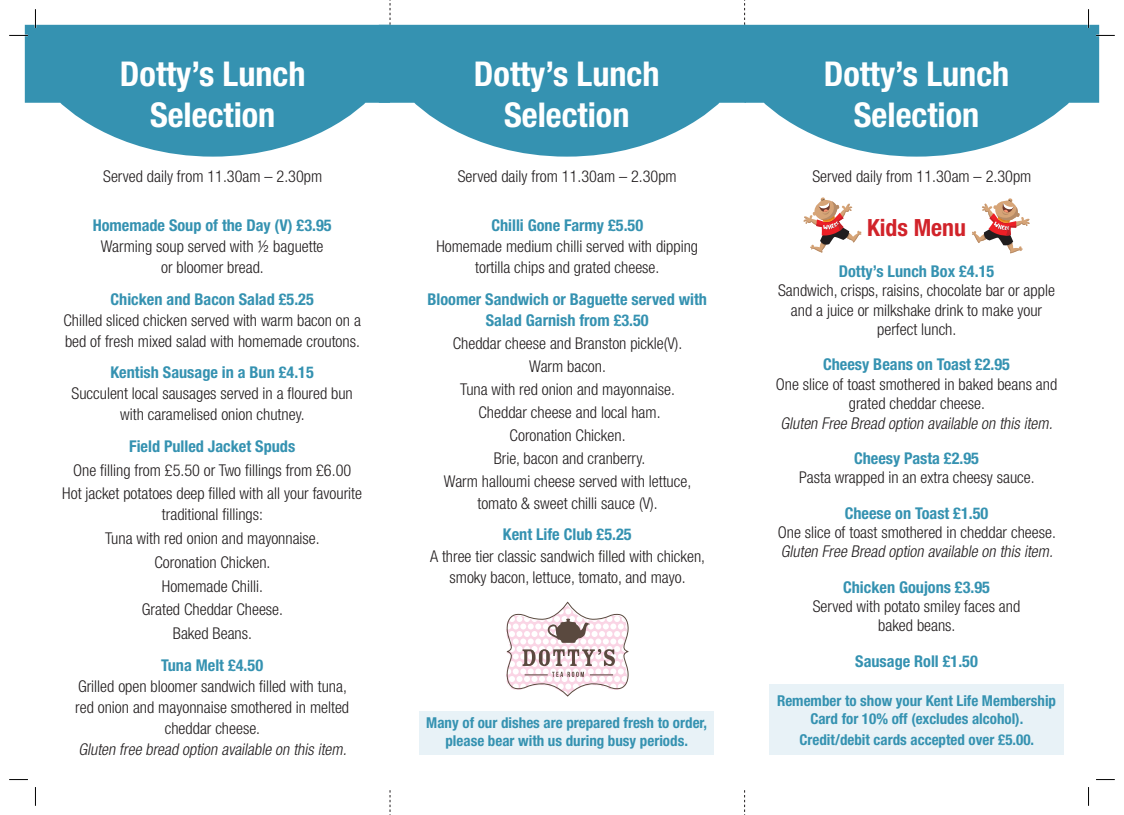
<style>
.page{position:relative;width:1124px;height:815px;background:#fff}
.page>*{position:absolute;margin:0;border:0;box-sizing:border-box;transform-origin:0 0}
.t1{font:700 condensed 34.25px/41px "Helvetica Neue";color:#fff;text-align:center}
.t2{font:700 condensed 23.75px "Helvetica Neue";color:#d1232a}
.t3{font:300 condensed 16.25px/19.4px "Helvetica Neue";color:#231f20;text-align:center}
.t4{font:700 condensed 16.25px/21.2px "Helvetica Neue";color:#3592b1;text-align:center}
.t5{font:italic 300 condensed 16.25px/19.4px "Helvetica Neue";color:#231f20;text-align:center}
.t6{font:700 condensed 15px/18px "Helvetica Neue";color:#3592b1;text-align:center}
.s1{font-weight:700;color:#3592b1}
.s2{font-style:italic}
.s3{font-weight:700;font-style:normal;color:#3592b1}
.s4{font-style:normal}
</style>
<div class="page">
<svg style="left:389px;top:0;width:1px;height:25px"></svg>
<svg style="left:744px;top:0;width:1px;height:25px"></svg>
<svg style="left:389px;top:790px;width:1px;height:25px"></svg>
<svg style="left:744px;top:790px;width:1px;height:25px"></svg>
<svg style="left:25px;top:25px;width:354px;height:132px;fill:#3592b1"></svg>
<svg style="left:379px;top:25px;width:365px;height:132px;fill:#3592b1"></svg>
<svg style="left:744px;top:25px;width:354px;height:132px;fill:#3592b1"></svg>
<div style="left:769px;top:684px;width:294px;height:71px;background:#e8f2f7"></div>
<svg style="left:506px;top:602px;width:122px;height:94px"></svg>
<svg style="left:803px;top:197px;width:58px;height:56px"></svg>
<svg style="left:972px;top:198px;width:57px;height:55px"></svg>
<div style="left:419px;top:711px;width:294px;height:44px;background:#e8f2f7"></div>
<svg style="left:9px;top:35px;width:19px;height:1px"></svg>
<svg style="left:1095px;top:35px;width:19px;height:1px"></svg>
<svg style="left:9px;top:779px;width:19px;height:1px"></svg>
<svg style="left:1096px;top:779px;width:18px;height:1px"></svg>
<svg style="left:35px;top:9px;width:1px;height:19px"></svg>
<svg style="left:35px;top:787px;width:1px;height:19px"></svg>
<svg style="left:1087px;top:9px;width:2px;height:19px"></svg>
<svg style="left:1088px;top:787px;width:1px;height:19px"></svg>
<p class="t1" style="left:120px;top:53px;width:187px">Dotty’s Lunch<br>Selection</p>
<p class="t1" style="left:474px;top:53px;width:187px">Dotty’s Lunch<br>Selection</p>
<p class="t1" style="left:823px;top:53px;width:187px">Dotty’s Lunch<br>Selection</p>
<p class="t3" style="left:103px;top:166px;width:220px">Served daily from 11.30am – 2.30pm</p>
<p class="t3" style="left:458px;top:166px;width:220px">Served daily from 11.30am – 2.30pm</p>
<p class="t3" style="left:812px;top:166px;width:220px">Served daily from 11.30am – 2.30pm</p>
<p class="t4" style="left:491px;top:214px;width:153px">Chilli Gone Farmy £5.50</p>
<p class="t3" style="left:436px;top:235px;width:263px;line-height:21.2px">Homemade medium chilli served with dipping tortilla chips and grated cheese.</p>
<p class="t4" style="left:427px;top:288px;width:281px">Bloomer Sandwich or Baguette served with<br>Salad Garnish from £3.50</p>
<p class="t3" style="left:453px;top:334px;width:231px">Cheddar cheese and Branston pickle(V).</p>
<p class="t3" style="left:529px;top:357px;width:78px">Warm bacon.</p>
<p class="t3" style="left:460px;top:380px;width:216px">Tuna with red onion and mayonnaise.</p>
<p class="t3" style="left:478px;top:403px;width:183px">Cheddar cheese and local ham.</p>
<p class="t3" style="left:509px;top:426px;width:117px">Coronation Chicken.</p>
<p class="t3" style="left:493px;top:449px;width:153px">Brie, bacon and cranberry.</p>
<p class="t3" style="left:444px;top:471px;width:249px;line-height:21.2px">Warm halloumi cheese served with lettuce, tomato &amp; sweet chilli sauce (V).</p>
<p class="t4" style="left:503px;top:524px;width:130px">Kent Life Club £5.25</p>
<p class="t3" style="left:430px;top:545px;width:277px;line-height:21.2px">A three tier classic sandwich filled with chicken, smoky bacon, lettuce, tomato, and mayo.</p>
<p class="t4" style="left:93px;top:214px;width:240px">Homemade Soup of the Day (V) £3.95</p>
<p class="t3" style="left:101px;top:236px;width:224px;line-height:21px">Warming soup served with ½ baguette or bloomer bread.</p>
<p class="t4" style="left:110px;top:288px;width:205px">Chicken and Bacon Salad £5.25</p>
<p class="t3" style="left:63px;top:309px;width:299px;line-height:21px;text-align:left">Chilled sliced chicken served with warm bacon on a bed of fresh mixed salad with homemade croutons.</p>
<p class="t4" style="left:110px;top:362px;width:205px">Kentish Sausage in a Bun £4.15</p>
<p class="t3" style="left:71px;top:383px;width:283px;line-height:21px">Succulent local sausages served in a floured bun with caramelised onion chutney.</p>
<p class="t4" style="left:129px;top:435px;width:168px">Field Pulled Jacket Spuds</p>
<p class="t3" style="left:73px;top:460px;width:279px">One filling from £5.50 or Two fillings from £6.00</p>
<p class="t3" style="left:62px;top:483px;width:301px;line-height:21px">Hot jacket potatoes deep filled with all your favourite traditional fillings:</p>
<p class="t3" style="left:105px;top:529px;width:216px">Tuna with red onion and mayonnaise.</p>
<p class="t3" style="left:154px;top:552px;width:117px">Coronation Chicken.</p>
<p class="t3" style="left:162px;top:576px;width:103px">Homemade Chilli.</p>
<p class="t3" style="left:142px;top:600px;width:143px">Grated Cheddar Cheese.</p>
<p class="t3" style="left:173px;top:623px;width:81px">Baked Beans.</p>
<p class="t4" style="left:161px;top:654px;width:103px">Tuna Melt £4.50</p>
<p class="t3" style="left:75px;top:675px;width:275px;line-height:21px">Grilled open bloomer sandwich filled with tuna, red onion and mayonnaise smothered in melted cheddar cheese.</p>
<p class="t5" style="left:78px;top:739px;width:273px">Gluten free bread option available on this item.</p>
<p class="t2" style="left:866px;top:214px;width:100px">Kids Menu</p>
<p class="t4" style="left:838px;top:260px;width:157px">Dotty’s Lunch Box £4.15</p>
<p class="t3" style="left:778px;top:281px;width:278px">Sandwich, crisps, raisins, chocolate bar or apple and a juice or milkshake drink to make your perfect lunch.</p>
<p class="t3" style="left:775px;top:355px;width:283px"><span class="s1">Cheesy Beans on Toast £2.95<br></span>One slice of toast smothered in baked beans and grated cheddar cheese.<br><span class="s2">Gluten Free Bread option available on this item.</span></p>
<p class="t3" style="left:798px;top:448px;width:237px"><span class="s1">Cheesy Pasta £2.95<br></span>Pasta wrapped in an extra cheesy sauce.</p>
<p class="t5" style="left:777px;top:503px;width:280px"><span class="s3">Cheese on Toast £1.50<br></span><span class="s4">One slice of toast smothered in cheddar cheese.<br></span>Gluten Free Bread option available on this item.</p>
<p class="t3" style="left:812px;top:577px;width:209px"><span class="s1">Chicken Goujons £3.95<br></span>Served with potato smiley faces and baked beans.</p>
<p class="t4" style="left:855px;top:650px;width:124px">Sausage Roll £1.50</p>
<p class="t6" style="left:776px;top:691px;width:280px">Remember to show your Kent Life Membership<br>Card for 10% off (excludes alcohol).</p>
<p class="t6" style="left:799px;top:731px;width:236px">Credit/debit cards accepted over £5.00.</p>
<p class="t6" style="left:426px;top:713px;width:282px">Many of our dishes are prepared fresh to order, please bear with us during busy periods.</p>
</div>
